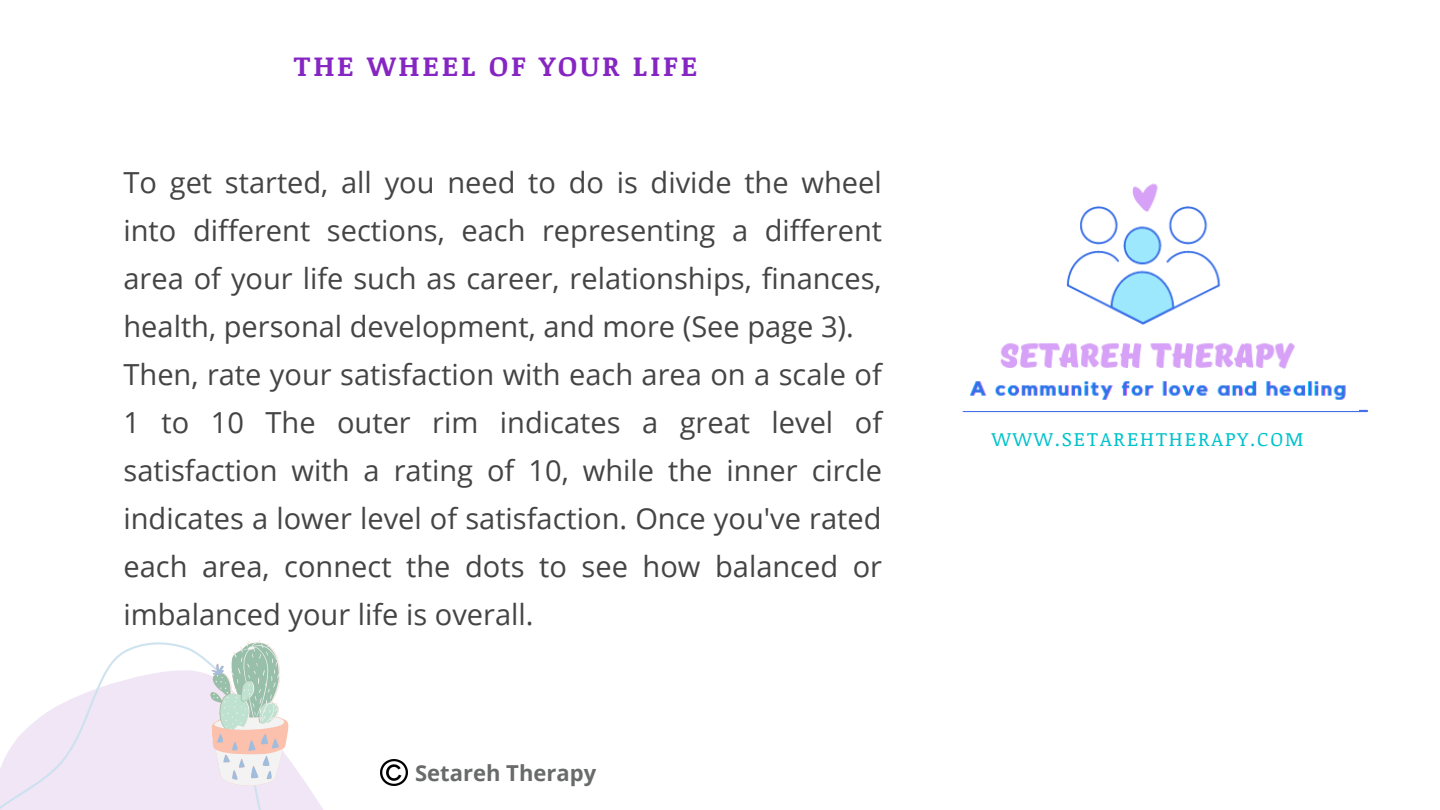
<style>
.page{position:relative;width:1440px;height:810px;background:#fff}
.page>*{position:absolute;margin:0;border:0;box-sizing:border-box;transform-origin:0 0}
.t1{font:29px/48px "Open Sans";color:#444}
.t2{font:700 28.1px "Noticia Text";letter-spacing:.1em;color:#8626c2}
.t3{font:700 22px "Open Sans";color:#696a6a}
.t4{font:19.5px "Noticia Text";letter-spacing:.1em;color:#00c2cb}
</style>
<div class="page">
<hr style="left:964px;top:410px;width:403px;height:2px;background:#4370e9">
<img style="left:969px;top:183px;width:377px;height:217px">
<svg style="left:0;top:642px;width:314px;height:168px;fill:#f0e6f6"></svg>
<img style="left:381px;top:760px;width:26px;height:26px">
<svg style="left:209px;top:640px;width:81px;height:146px"></svg>
<p class="t2" style="left:294px;top:46px;width:405px">THE WHEEL OF YOUR LIFE</p>
<p class="t1" style="left:124px;top:158px;width:760px">To get started, all you need to do is divide the wheel into different sections, each representing a different area of your life such as career, relationships, finances, health, personal development, and more (See page 3).<br>Then, rate your satisfaction with each area on a scale of 1 to 10 The outer rim indicates a great level of satisfaction with a rating of 10, while the inner circle indicates a lower level of satisfaction. Once you've rated each area, connect the dots to see how balanced or imbalanced your life is overall.</p>
<p class="t3" style="left:415px;top:757px;width:182px">Setareh Therapy</p>
<p class="t4" style="left:992px;top:425px;width:313px">WWW.SETAREHTHERAPY.COM</p>
</div>
